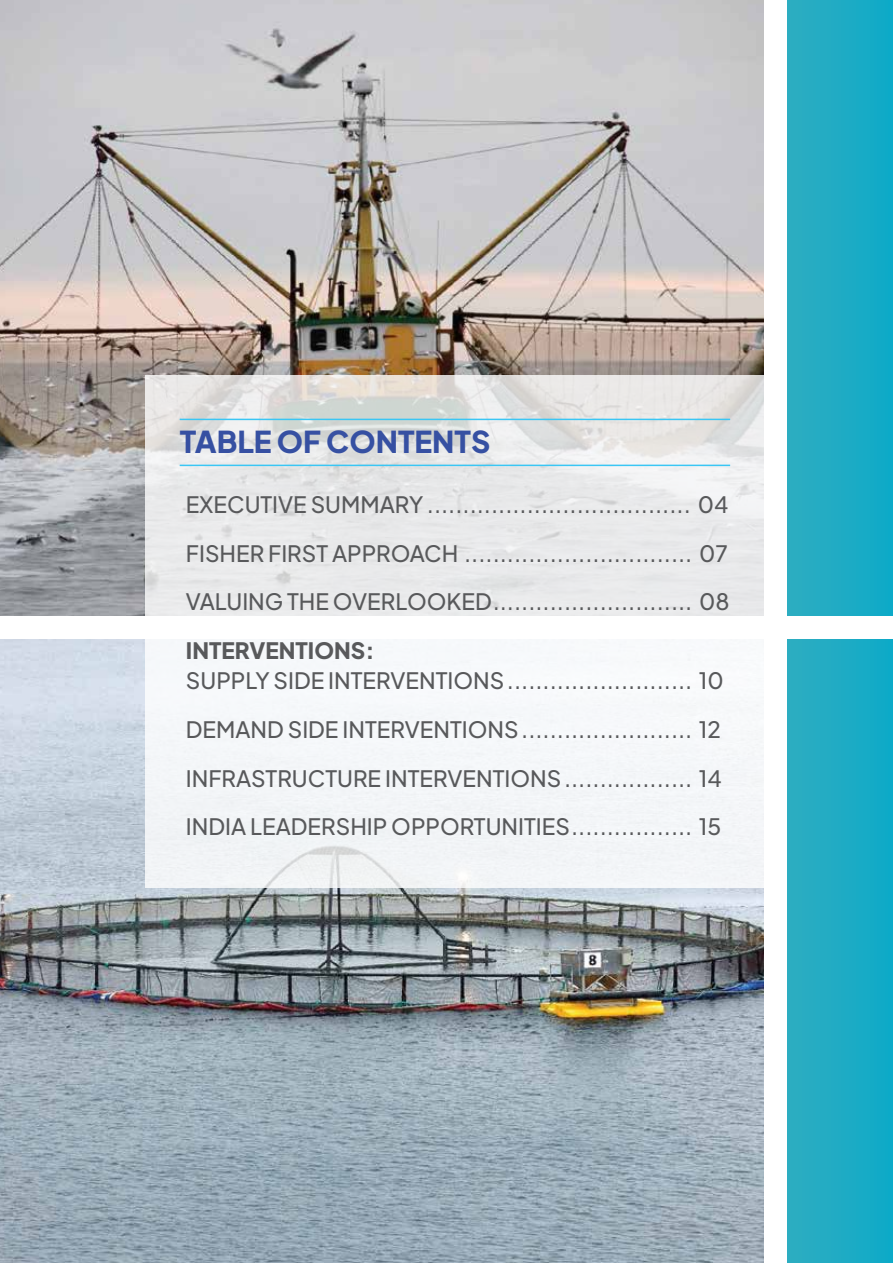
<style>
.page{position:relative;width:893px;height:1263px;background:#fff}
.page>*{position:absolute;margin:0;border:0;box-sizing:border-box;transform-origin:0 0}
.t1{font:800 30px "Plus Jakarta Sans";color:#3650a2}
.t2{font:500 22.5px/48.6px "Plus Jakarta Sans";color:#58595b;text-align:justify}
.t3{font:800 22.5px "Plus Jakarta Sans";color:#58595b}
</style>
<div class="page">
<svg style="left:787px;top:0;width:106px;height:1263px;background:#1eabc4"></svg>
<img style="left:0;top:0;width:764px;height:616px">
<img style="left:0;top:639px;width:764px;height:624px">
<div style="left:0;top:616px;width:893px;height:23px;background:#fff"></div>
<svg style="left:146px;top:375px;width:618px;height:513px;fill:#f1f3f5"></svg>
<hr style="left:180px;top:419px;width:550px;height:1px;background:#3ac6f4">
<hr style="left:180px;top:465px;width:550px;height:1px;background:#3ac6f4">
<h1 class="t1" style="left:180px;top:414px;width:312px">TABLE OF CONTENTS</h1>
<p class="t2" style="left:186px;top:478px;width:545px">EXECUTIVE SUMMARY ..................................... 04<br>FISHER FIRST APPROACH ................................ 07<br>VALUING THE OVERLOOKED............................ 08</p>
<p class="t3" style="left:186px;top:630px;width:190px">INTERVENTIONS:</p>
<p class="t2" style="left:186px;top:654px;width:539px;text-align:left">SUPPLY SIDE INTERVENTIONS .......................... 10<br>DEMAND SIDE INTERVENTIONS ........................ 12<br>INFRASTRUCTURE INTERVENTIONS .................. 14<br>INDIA LEADERSHIP OPPORTUNITIES................. 15</p>
</div>
